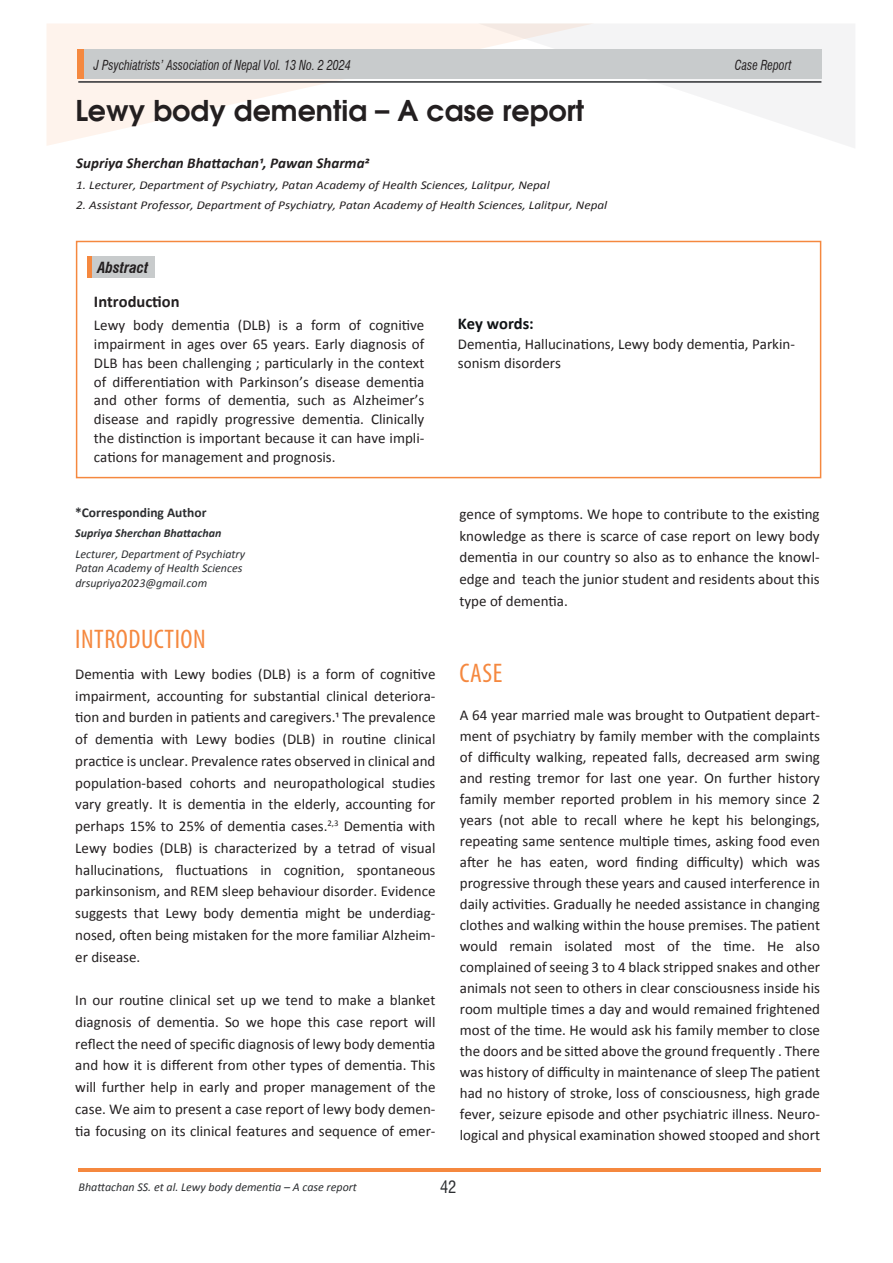
<style>
.page{position:relative;width:893px;height:1263px;background:#fff}
.page>*{position:absolute;margin:0;border:0;box-sizing:border-box;transform-origin:0 0}
.t1{font:600 28.5px "Avant Garde";color:#231f20}
.t2{font:condensed 27px "Myriad Pro";letter-spacing:.02em;color:#f5883f}
.t3{font:700 16.5px "Calibri";color:#231f20}
.t4{font:700 16.5px "Calibri";color:#101315}
.t5{font:condensed 16.5px "Swiss 721 BT";color:#2c2e31}
.t6{font:15px/21.8px "Calibri";color:#231f20;text-align:justify}
.t7{font:italic 700 15px "Calibri";color:#231f20}
.t8{font:italic 700 condensed 15px "Swiss 721 BT";color:#231f20}
.t9{font:italic condensed 13.5px "Swiss 721 BT";color:#231f20;scale:.89 1}
.t10{font:700 13.5px "Calibri";color:#2c2e31}
.t11{font:italic 12px "Calibri";color:#231f20;scale:1.1 1}
.t12{font:italic 12px/14.4px "Calibri";color:#2c2e31}
.t13{font:italic 700 12px "Calibri";color:#2c2e31}
</style>
<div class="page">
<div style="left:76px;top:241px;width:745px;height:237px;border:2px solid #f5883f"></div>
<svg style="left:594px;top:24px;width:261px;height:124px;fill:#f4f4f5"></svg>
<svg style="left:47px;top:23px;width:547px;height:123px"></svg>
<hr style="left:78px;top:81px;width:743px;height:2px;background:#2c2e31">
<hr style="left:79px;top:1168px;width:742px;height:4px;background:#f5883f">
<div style="left:87px;top:257px;width:68px;height:21px;background:#c8cbcc"></div>
<div style="left:87px;top:257px;width:5px;height:21px;background:#f5883f"></div>
<div style="left:78px;top:49px;width:743px;height:30px;background:#c8cbcc"></div>
<div style="left:78px;top:49px;width:6px;height:30px;background:#f5883f"></div>
<p class="t9" style="left:94px;top:57px;width:290px">J Psychiatrists’ Association of Nepal Vol. 13 No. 2 2024</p>
<p class="t9" style="left:735px;top:57px;width:65px">Case Report</p>
<h1 class="t1" style="left:75px;top:92px;width:511px">Lewy body dementia – A case report</h1>
<p class="t7" style="left:76px;top:154px;width:294px">Supriya Sherchan Bhattachan1, Pawan Sharma2</p>
<p class="t11" style="left:76px;top:177px;width:432px">1. Lecturer, Department of Psychiatry, Patan Academy of Health Sciences, Lalitpur, Nepal</p>
<p class="t11" style="left:76px;top:197px;width:484px">2. Assistant Professor, Department of Psychiatry, Patan Academy of Health Sciences, Lalitpur, Nepal</p>
<p class="t8" style="left:97px;top:258px;width:52px">Abstract</p>
<p class="t3" style="left:94px;top:291px;width:87px">Introduction</p>
<p class="t6" style="left:94px;top:316px;width:332px;line-height:18.8px">Lewy body dementia (DLB) is a form of cognitive impairment in ages over 65 years. Early diagnosis of DLB has been challenging ; particularly in the context of differentiation with Parkinson’s disease dementia and other forms of dementia, such as Alzheimer’s disease and rapidly progressive dementia. Clinically the distinction is important because it can have impli&shy;cations for management and prognosis.</p>
<p class="t4" style="left:458px;top:313px;width:77px">Key words:</p>
<p class="t6" style="left:458px;top:335px;width:338px;line-height:18.8px">Dementia, Hallucinations, Lewy body dementia, Parkin&shy;sonism disorders</p>
<p class="t10" style="left:75px;top:504px;width:133px">*Corresponding Author</p>
<p class="t13" style="left:75px;top:525px;width:148px">Supriya Sherchan Bhattachan</p>
<p class="t12" style="left:75px;top:546px;width:171px">Lecturer, Department of Psychiatry<br>Patan Academy of Health Sciences drsupriya2023@gmail.com</p>
<h2 class="t2" style="left:75px;top:623px;width:132px">INTRODUCTION</h2>
<p class="t6" style="left:75px;top:663px;width:362px">Dementia with Lewy bodies (DLB) is a form of cognitive impairment, accounting for substantial clinical deteriora&shy;tion and burden in patients and caregivers.1 The prevalence of dementia with Lewy bodies (DLB) in routine clinical practice is unclear. Prevalence rates observed in clinical and population-based cohorts and neuropathological studies vary greatly. It is dementia in the elderly, accounting for perhaps 15% to 25% of dementia cases.<sup>2,3</sup> Dementia with Lewy bodies (DLB) is characterized by a tetrad of visual hallucinations, fluctuations in cognition, spontaneous parkinsonism, and REM sleep behaviour disorder. Evidence suggests that Lewy body dementia might be underdiag&shy;nosed, often being mistaken for the more familiar Alzheim&shy;er disease.</p>
<p class="t6" style="left:75px;top:989px;width:362px">In our routine clinical set up we tend to make a blanket diagnosis of dementia. So we hope this case report will reflect the need of specific diagnosis of lewy body dementia and how it is different from other types of dementia. This will further help in early and proper management of the case. We aim to present a case report of lewy body demen&shy;tia focusing on its clinical features and sequence of emer-</p>
<p class="t6" style="left:459px;top:503px;width:362px">gence of symptoms. We hope to contribute to the existing knowledge as there is scarce of case report on lewy body dementia in our country so also as to enhance the knowl&shy;edge and teach the junior student and residents about this type of dementia.</p>
<h2 class="t2" style="left:460px;top:657px;width:44px">CASE</h2>
<p class="t6" style="left:460px;top:705px;width:362px;line-height:21px">A 64 year married male was brought to Outpatient depart&shy;ment of psychiatry by family member with the complaints of difficulty walking, repeated falls, decreased arm swing and resting tremor for last one year. On further history family member reported problem in his memory since 2 years (not able to recall where he kept his belongings, repeating same sentence multiple times, asking food even after he has eaten, word finding difficulty) which was progressive through these years and caused interference in daily activities. Gradually he needed assistance in changing clothes and walking within the house premises. The patient would remain isolated most of the time. He also complained of seeing 3 to 4 black stripped snakes and other animals not seen to others in clear consciousness inside his room multiple times a day and would remained frightened most of the time. He would ask his family member to close the doors and be sitted above the ground frequently . There was history of difficulty in maintenance of sleep The patient had no history of stroke, loss of consciousness, high grade fever, seizure episode and other psychiatric illness. Neuro&shy;logical and physical examination showed stooped and short</p>
<p class="t12" style="left:79px;top:1179px;width:280px">Bhattachan SS. et al. Lewy body dementia – A case report</p>
<p class="t5" style="left:440px;top:1177px;width:18px">42</p>
</div>
